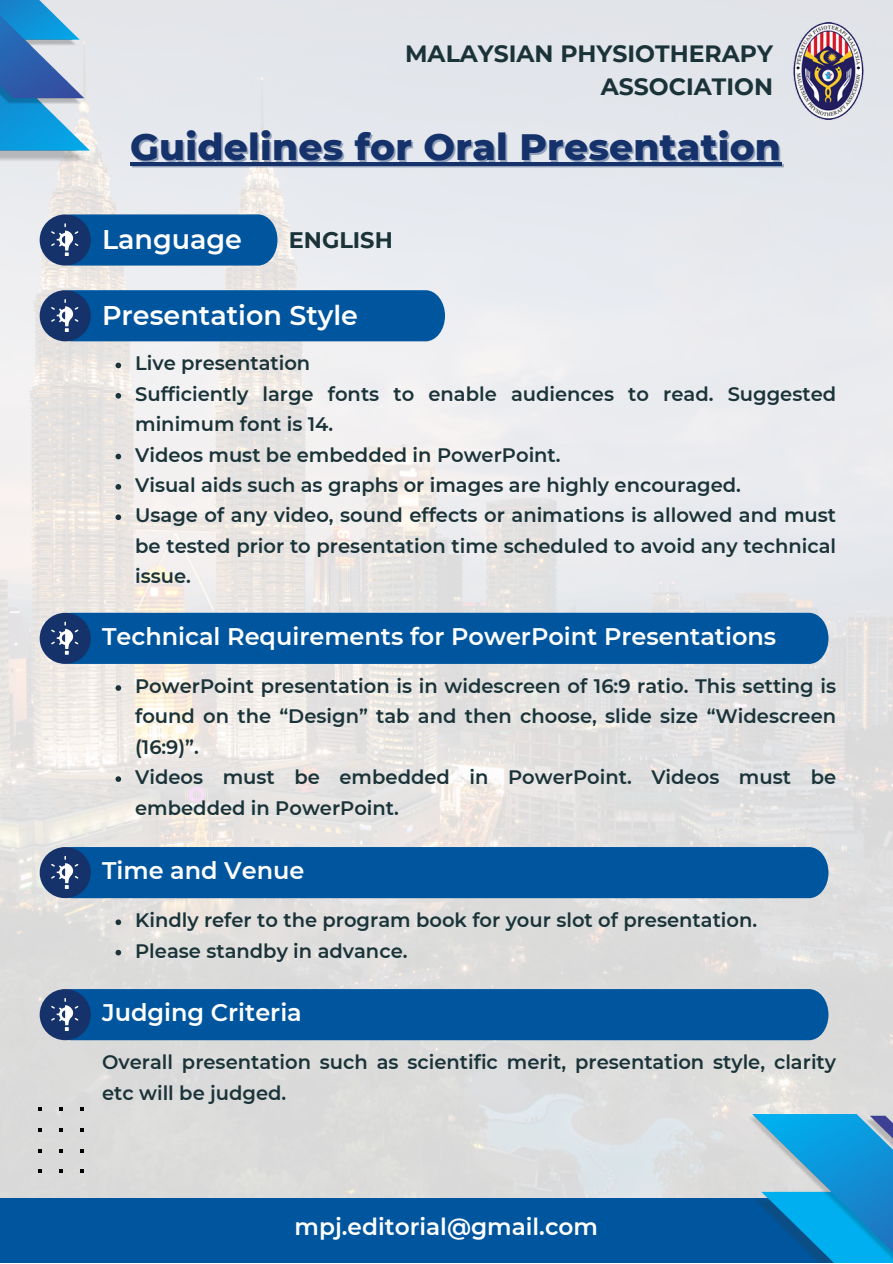
<style>
.page{position:relative;width:893px;height:1264px;background:#fff}
.page>*{position:absolute;margin:0;border:0;box-sizing:border-box;transform-origin:0 0}
.t1{font:800 37.5px "Montserrat";letter-spacing:.005em;color:#15326b}
.t2{font:600 27px "Montserrat";color:#fff}
.t3{font:600 24px "Montserrat";color:#fff}
.t4{font:700 23.55px/32.5px "Montserrat";color:#1a3339;text-align:right}
.t5{font:600 23.25px "Montserrat";color:#fff}
.t6{font:700 22.5px "Montserrat";color:#1a3339}
.t7{font:600 19.5px/30.3px "Montserrat";color:#1a3339}
</style>
<div class="page">
<img style="left:0;top:0;width:892px;height:1197px">
<img style="left:0;top:0;width:89px;height:161px">
<div style="left:0;top:1197px;width:892px;height:65px;background:#00569e"></div>
<img style="left:747px;top:1114px;width:145px;height:148px">
<svg style="left:38px;top:1107px;width:4px;height:3px"></svg>
<svg style="left:38px;top:1128px;width:4px;height:3px"></svg>
<svg style="left:38px;top:1149px;width:4px;height:3px"></svg>
<svg style="left:38px;top:1169px;width:4px;height:3px"></svg>
<img style="left:793px;top:23px;width:70px;height:96px">
<hr style="left:130px;top:162px;width:651px;height:4px;background:#15326b">
<div style="left:40px;top:214px;width:51px;height:51px;background:#15326b;border-radius:50%"></div>
<svg style="left:51px;top:214px;width:226px;height:51px"></svg>
<div style="left:40px;top:290px;width:51px;height:51px;background:#15326b;border-radius:50%"></div>
<svg style="left:51px;top:290px;width:394px;height:51px"></svg>
<svg style="left:115px;top:362px;width:6px;height:6px"></svg>
<svg style="left:115px;top:393px;width:6px;height:5px"></svg>
<svg style="left:115px;top:453px;width:6px;height:6px"></svg>
<svg style="left:115px;top:484px;width:6px;height:5px"></svg>
<svg style="left:115px;top:514px;width:6px;height:6px"></svg>
<div style="left:40px;top:612px;width:51px;height:52px;background:#15326b;border-radius:50%"></div>
<svg style="left:51px;top:612px;width:777px;height:52px"></svg>
<svg style="left:115px;top:685px;width:6px;height:5px"></svg>
<svg style="left:115px;top:776px;width:6px;height:6px"></svg>
<div style="left:40px;top:847px;width:51px;height:51px;background:#15326b;border-radius:50%"></div>
<div style="left:51px;top:847px;width:777px;height:51px;background:#00569e"></div>
<svg style="left:115px;top:919px;width:6px;height:6px"></svg>
<svg style="left:115px;top:949px;width:6px;height:6px"></svg>
<div style="left:40px;top:989px;width:51px;height:51px;background:#15326b;border-radius:50%"></div>
<div style="left:51px;top:989px;width:777px;height:51px;background:#00569e"></div>
<p class="t4" style="left:405px;top:37px;width:369px">MALAYSIAN PHYSIOTHERAPY<br>ASSOCIATION</p>
<p class="t1" style="left:130px;top:124px;width:652px">Guidelines for Oral Presentation</p>
<p class="t2" style="left:102px;top:223px;width:141px">Language</p>
<p class="t6" style="left:289px;top:226px;width:106px">ENGLISH</p>
<p class="t2" style="left:102px;top:299px;width:257px">Presentation Style</p>
<p class="t7" style="left:135px;top:348px;width:177px">Live presentation</p>
<p class="t7" style="left:135px;top:379px;width:702px">Sufficiently large fonts to enable audiences to read. Suggested minimum font is 14.</p>
<p class="t7" style="left:135px;top:439px;width:427px">Videos must be embedded in PowerPoint.</p>
<p class="t7" style="left:135px;top:470px;width:607px">Visual aids such as graphs or images are highly encouraged.</p>
<p class="t7" style="left:135px;top:500px;width:702px;text-align:justify">Usage of any video, sound effects or animations is allowed and must be tested prior to presentation time scheduled to avoid any technical issue.</p>
<p class="t3" style="left:102px;top:621px;width:675px">Technical Requirements for PowerPoint Presentations</p>
<p class="t7" style="left:135px;top:671px;width:702px;text-align:justify">PowerPoint presentation is in widescreen of 16:9 ratio. This setting is found on the “Design” tab and then choose, slide size “Widescreen (16:9)”.</p>
<p class="t7" style="left:135px;top:762px;width:702px">Videos must be embedded in PowerPoint. Videos must be embedded in PowerPoint.</p>
<p class="t3" style="left:102px;top:855px;width:204px">Time and Venue</p>
<p class="t7" style="left:135px;top:905px;width:623px">Kindly refer to the program book for your slot of presentation.</p>
<p class="t7" style="left:135px;top:935px;width:274px">Please standby in advance.</p>
<p class="t3" style="left:102px;top:997px;width:201px">Judging Criteria</p>
<p class="t7" style="left:102px;top:1047px;width:735px">Overall presentation such as scientific merit, presentation style, clarity etc will be judged.</p>
<p class="t5" style="left:294px;top:1212px;width:305px">mpj.editorial@gmail.com</p>
</div>
